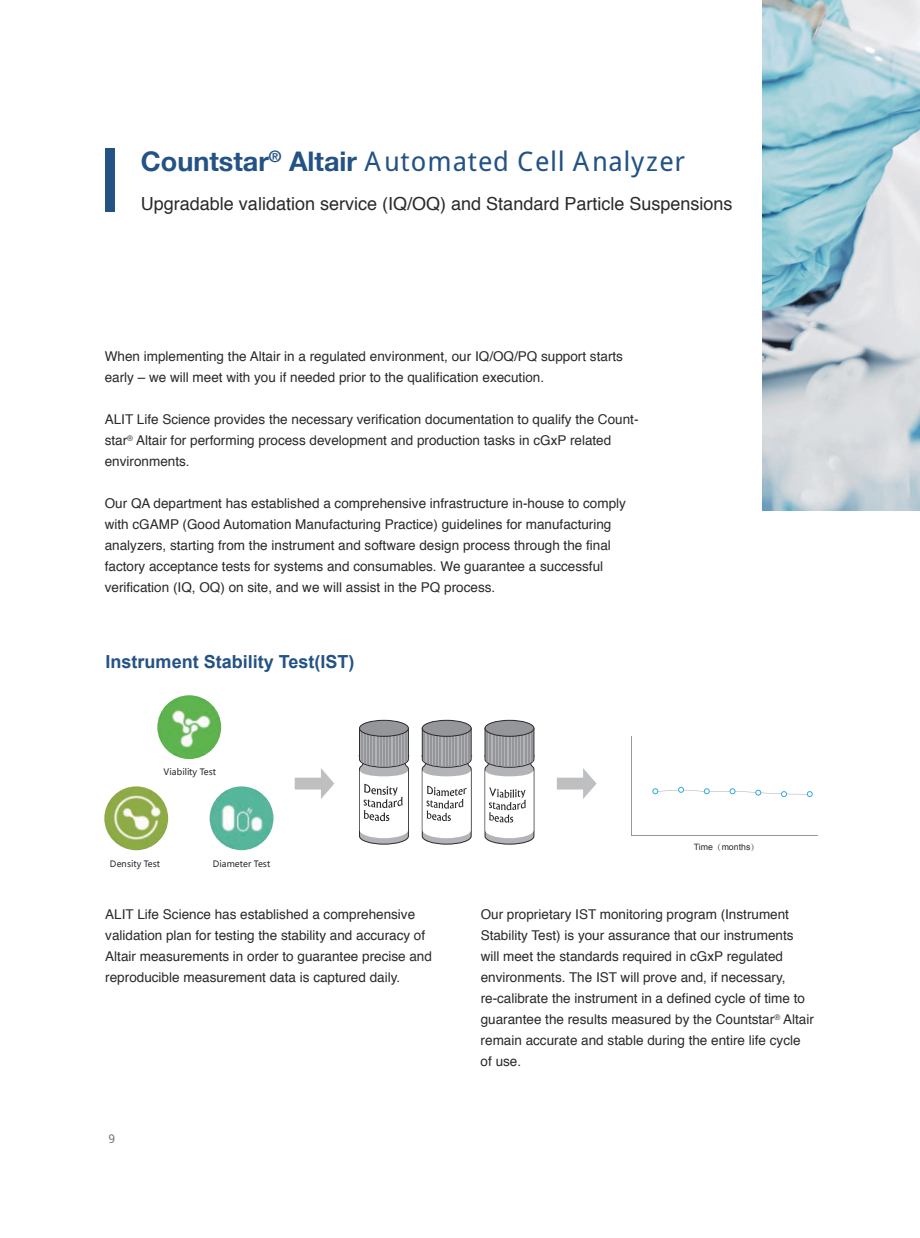
<style>
.page{position:relative;width:920px;height:1238px;background:#fff}
.page>*{position:absolute;margin:0;border:0;box-sizing:border-box;transform-origin:0 0}
.t1{font:27px "FZDHTJW GB1 0";color:#235285}
.t2{font:18px "Helvetica";color:#2b292a}
.t3{font:700 18px "Arial";color:#235285}
.t4{font:13.5px/21px "Helvetica";color:#2b292a}
.t5{font:12px "FZS3 JW GB1 0";color:#6f7174}
.t6{font:8.7px "Microsoft Ya Hei";color:#2b292a}
.t7{font:8.7px "Arial";color:#2b292a}
.s1{font-family:"Helvetica Neue";font-weight:700}
.s2{font-family:"Adobe Song Std";font-weight:300}
</style>
<div class="page">
<div style="left:105px;top:148px;width:9px;height:64px;background:#235285"></div>
<img style="left:157px;top:695px;width:64px;height:64px;border-radius:32px">
<img style="left:104px;top:786px;width:64px;height:64px;border-radius:32px">
<img style="left:209px;top:786px;width:64px;height:64px;border-radius:32px">
<div style="left:359px;top:720px;width:49px;height:16px;background:#95969a;border-radius:50%"></div>
<div style="left:359px;top:720px;width:49px;height:16px;border:1px solid #2b292a;border-radius:50%"></div>
<svg style="left:358px;top:727px;width:51px;height:117px"></svg>
<div style="left:422px;top:720px;width:49px;height:16px;background:#95969a;border-radius:50%"></div>
<div style="left:421px;top:720px;width:50px;height:16px;border:1px solid #2b292a;border-radius:50%"></div>
<svg style="left:421px;top:727px;width:50px;height:117px"></svg>
<div style="left:485px;top:720px;width:48px;height:16px;background:#95969a;border-radius:50%"></div>
<div style="left:484px;top:720px;width:50px;height:16px;border:1px solid #2b292a;border-radius:50%"></div>
<svg style="left:484px;top:727px;width:50px;height:117px"></svg>
<hr style="left:630px;top:736px;width:1px;height:99px;background:#95979a">
<hr style="left:631px;top:834px;width:186px;height:1px;background:#95979a">
<svg style="left:652px;top:787px;width:160px;height:10px"></svg>
<svg style="left:294px;top:768px;width:40px;height:31px"></svg>
<svg style="left:557px;top:768px;width:39px;height:31px"></svg>
<img style="left:762px;top:0;width:157px;height:511px">
<h1 class="t1" style="left:141px;top:142px;width:545px"><span class="s1">Countstar</span><sup>Æ</sup> <span class="s1">Altair</span> `《〉“‘、〉ˇˉ?bˇ……?`’、…『』ˇ〕</h1>
<h2 class="t2" style="left:141px;top:196px;width:593px">Upgradable validation service (IQ/OQ) and Standard Particle Suspensions</h2>
<p class="t4" style="left:105px;top:347px;width:519px">When implementing the Altair in a regulated environment, our IQ/OQ/PQ support starts early ñ we will meet with you if needed prior to the qualification execution.</p>
<p class="t4" style="left:105px;top:410px;width:535px">ALIT Life Science provides the necessary verification documentation to qualify the Count&shy;star<sup>Æ</sup> Altair for performing process development and production tasks in cGxP related environments.</p>
<p class="t4" style="left:105px;top:494px;width:522px">Our QA department has established a comprehensive infrastructure in-house to comply with cGAMP (Good Automation Manufacturing Practice) guidelines for manufacturing analyzers, starting from the instrument and software design process through the final factory acceptance tests for systems and consumables. We guarantee a successful verification (IQ, OQ) on site, and we will assist in the PQ process.</p>
<h2 class="t3" style="left:106px;top:654px;width:250px">Instrument Stability Test(IST)</h2>
<p class="t6" style="left:164px;top:768px;width:54px">Viability Test</p>
<p class="t6" style="left:110px;top:860px;width:52px">Density Test</p>
<p class="t6" style="left:213px;top:860px;width:59px">Diameter Test</p>
<p class="t4" style="left:105px;top:905px;width:328px">ALIT Life Science has established a comprehensive validation plan for testing the stability and accuracy of Altair measurements in order to guarantee precise and reproducible measurement data is captured daily.</p>
<p class="t5" style="left:108px;top:1130px;width:8px">X</p>
<p class="t7" style="left:693px;top:843px;width:67px">Time<span class="s2">（</span>months<span class="s2">）</span></p>
<p class="t4" style="left:480px;top:905px;width:334px">Our proprietary IST monitoring program (Instrument Stability Test) is your assurance that our instruments will meet the standards required in cGxP regulated environments. The IST will prove and, if necessary, re-calibrate the instrument in a defined cycle of time to guarantee the results measured by the Countstar<sup>Æ</sup> Altair remain accurate and stable during the entire life cycle of use.</p>
</div>
